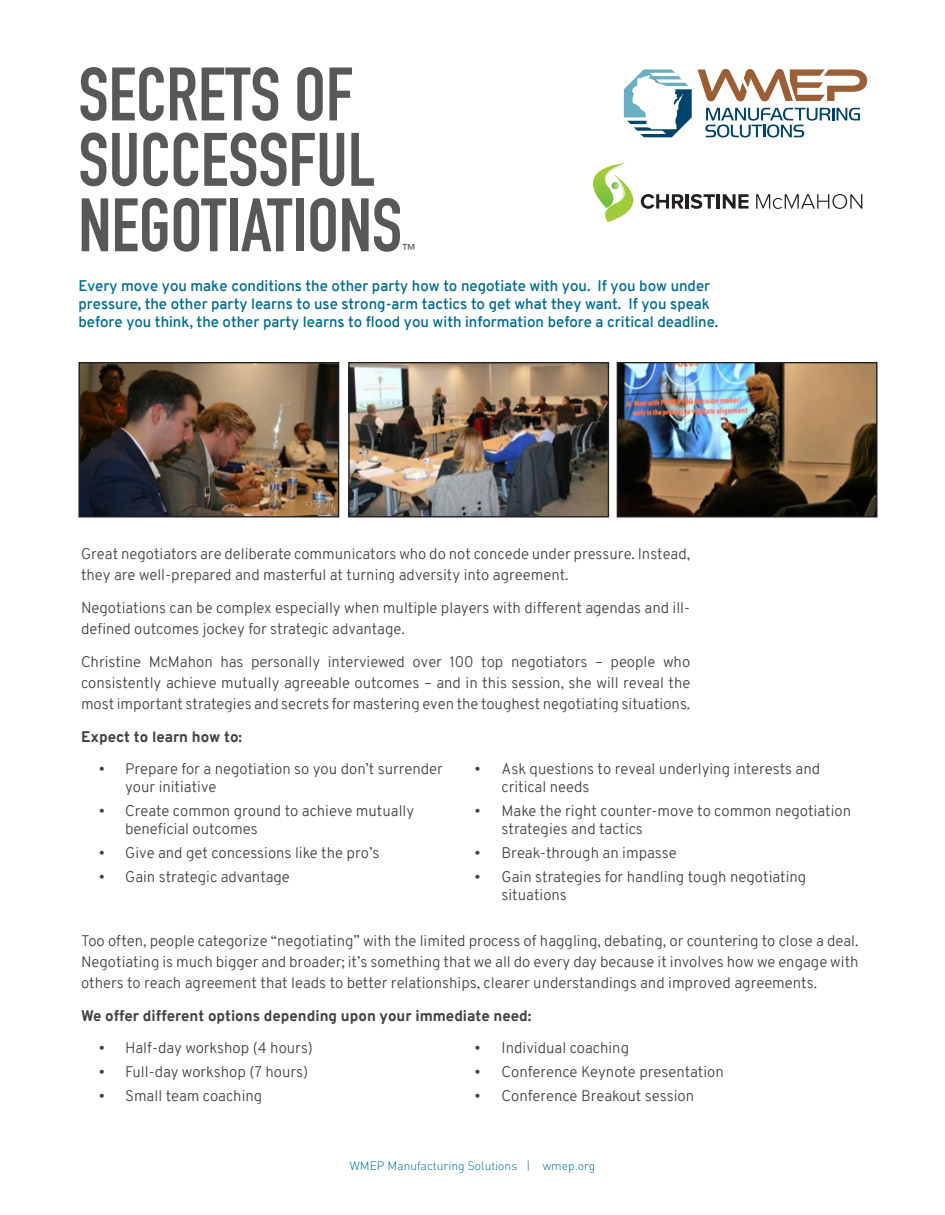
<style>
.page{position:relative;width:945px;height:1215px;background:#fff}
.page>*{position:absolute;margin:0;border:0;box-sizing:border-box;transform-origin:0 0}
.t1{font:700 74.4px/65.4px "DIN Condensed";color:#57585a}
.t2{font:300 15px/21px "Overpass";color:#231f20}
.t3{font:600 15px/18px "Overpass";color:#006d91}
.t4{font:800 15px "Overpass";color:#231f20}
.t5{font:700 14.1px "DIN Condensed";color:#57585a}
.body{font:300 12px "DIN Pro";color:#006d91}
</style>
<div class="page">
<svg style="left:593px;top:163px;width:40px;height:59px"></svg>
<svg style="left:641px;top:194px;width:42px;height:15px"></svg>
<hr style="left:686px;top:194px;width:3px;height:15px;background:#231f20">
<svg style="left:691px;top:194px;width:24px;height:15px"></svg>
<hr style="left:717px;top:194px;width:3px;height:15px;background:#231f20">
<svg style="left:723px;top:194px;width:26px;height:15px"></svg>
<svg style="left:756px;top:194px;width:106px;height:15px"></svg>
<svg style="left:705px;top:108px;width:155px;height:30px"></svg>
<svg style="left:698px;top:69px;width:169px;height:32px"></svg>
<svg style="left:624px;top:69px;width:68px;height:68px"></svg>
<img style="left:80px;top:364px;width:257px;height:152px">
<div style="left:78px;top:362px;width:261px;height:156px;border:1px solid #231f20"></div>
<img style="left:619px;top:364px;width:256px;height:152px">
<div style="left:617px;top:362px;width:260px;height:156px;border:1px solid #231f20"></div>
<img style="left:350px;top:364px;width:257px;height:152px">
<div style="left:348px;top:362px;width:261px;height:156px;border:1px solid #231f20"></div>
<p class="t1" style="left:78px;top:61px;width:325px">SECRETS OF<br>SUCCESSFUL<br>NEGOTIATIONS</p>
<p class="t5" style="left:402px;top:240px;width:15px">™</p>
<p class="t3" style="left:78px;top:277px;width:641px">Every move you make conditions the other party how to negotiate with you. If you bow under pressure, the other party learns to use strong-arm tactics to get what they want. If you speak before you think, the other party learns to flood you with information before a critical deadline.</p>
<p class="t2" style="left:81px;top:543px;width:611px">Great negotiators are deliberate communicators who do not concede under pressure. Instead, they are well-prepared and masterful at turning adversity into agreement.</p>
<p class="t2" style="left:81px;top:597px;width:611px">Negotiations can be complex especially when multiple players with different agendas and ill&shy;defined outcomes jockey for strategic advantage.</p>
<p class="t2" style="left:81px;top:651px;width:611px;text-align:justify">Christine McMahon has personally interviewed over 100 top negotiators – people who consistently achieve mutually agreeable outcomes – and in this session, she will reveal the most important strategies and secrets for mastering even the toughest negotiating situations.</p>
<p class="t4" style="left:81px;top:726px;width:163px">Expect to learn how to:</p>
<p class="t2" style="left:125px;top:760px;width:319px;line-height:18px;text-indent:-27px">• Prepare for a negotiation so you don’t surrender your initiative</p>
<p class="t2" style="left:125px;top:802px;width:291px;line-height:18px;text-indent:-27px">• Create common ground to achieve mutually beneficial outcomes</p>
<p class="t2" style="left:98px;top:843px;width:283px">• Give and get concessions like the pro’s</p>
<p class="t2" style="left:98px;top:867px;width:193px">• Gain strategic advantage</p>
<p class="t2" style="left:502px;top:760px;width:320px;line-height:18px;text-indent:-27px">• Ask questions to reveal underlying interests and critical needs</p>
<p class="t2" style="left:502px;top:802px;width:351px;line-height:18px;text-indent:-27px">• Make the right counter-move to common negotiation strategies and tactics</p>
<p class="t2" style="left:475px;top:843px;width:204px">• Break-through an impasse</p>
<p class="t2" style="left:502px;top:868px;width:306px;line-height:18px;text-indent:-27px">• Gain strategies for handling tough negotiating situations</p>
<p class="t2" style="left:81px;top:931px;width:779px;text-align:justify">Too often, people categorize “negotiating” with the limited process of haggling, debating, or countering to close a deal.<br>Negotiating is much bigger and broader; it’s something that we all do every day because it involves how we engage with others to reach agreement that leads to better relationships, clearer understandings and improved agreements.</p>
<p class="t4" style="left:81px;top:1005px;width:452px">We offer different options depending upon your immediate need:</p>
<p class="t2" style="left:98px;top:1037px;width:216px">• Half-day workshop (4 hours)</p>
<p class="t2" style="left:98px;top:1061px;width:212px">• Full-day workshop (7 hours)</p>
<p class="t2" style="left:98px;top:1085px;width:166px">• Small team coaching</p>
<p class="t2" style="left:475px;top:1037px;width:156px">• Individual coaching</p>
<p class="t2" style="left:475px;top:1061px;width:251px">• Conference Keynote presentation</p>
<p class="t2" style="left:475px;top:1085px;width:221px">• Conference Breakout session</p>
<p class="body" style="left:350px;top:1157px;width:247px">WMEP Manufacturing Solutions | wmep.org</p>
</div>
